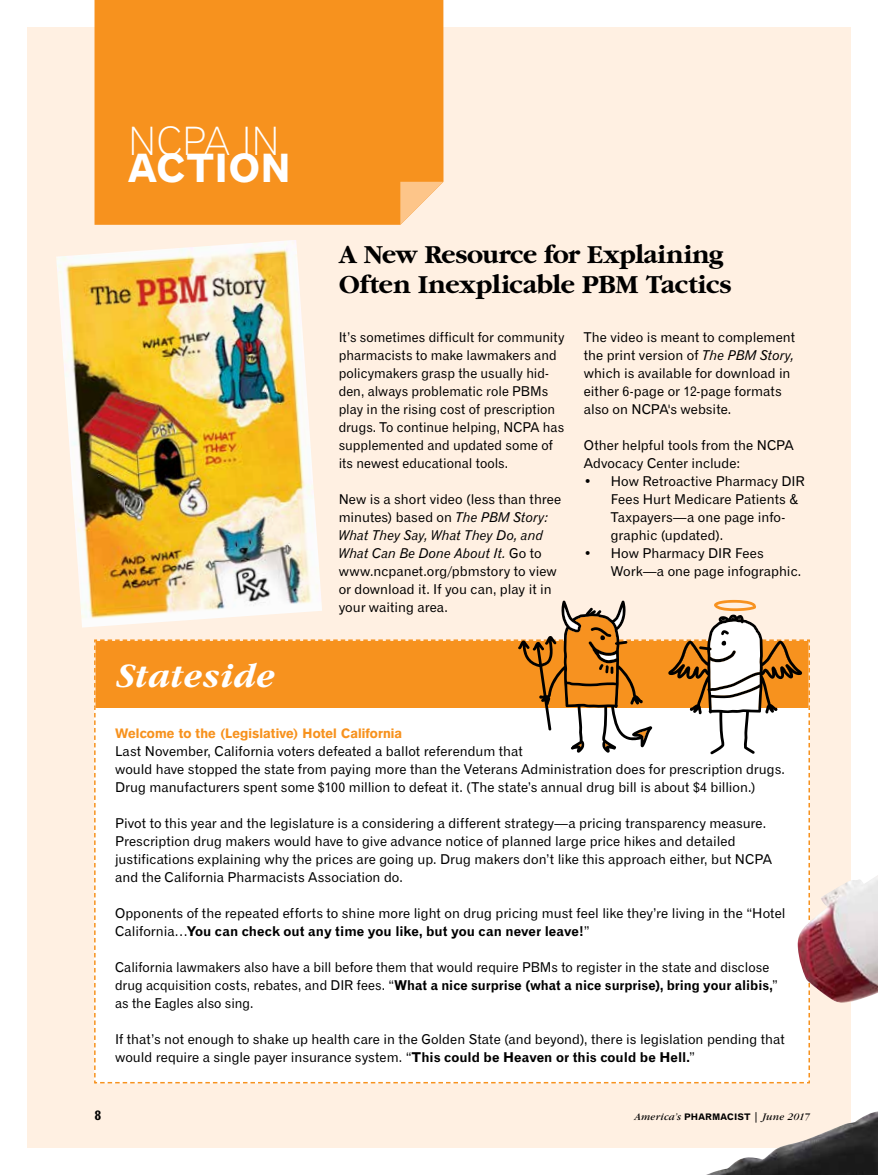
<style>
.page{position:relative;width:878px;height:1175px;background:#fff}
.page>*{position:absolute;margin:0;border:0;box-sizing:border-box;transform-origin:0 0}
.t1{font:39px "Gothic 720 BT Light B";letter-spacing:-.005em;color:#fff}
.t2{font:39px "Gothic 720 BT Bold B";letter-spacing:.005em;color:#fff}
.t3{font:italic 700 36px "Garamond";letter-spacing:.01em;color:#fff}
.t4{font:700 27px/30px "Garamond";letter-spacing:-.01em;color:#000}
.t5{font:13.5px/18px "Gothic 720 BT Roman B";color:#000}
.t6{font:13.5px "Gothic 720 BT Bold B";color:#000}
.t7{font:13.5px/18px "Gothic 720 BT Italic B";letter-spacing:-.005em;color:#000}
.t8{font:13.5px "Gothic 725 BT Black A";letter-spacing:.01em;color:#f7921e}
.t9{font:italic 10.5px "Garamond";letter-spacing:.015em;color:#000}
.s1{font-family:"Gothic 720 BT Italic B"}
.s2{font-family:"Gothic 720 BT Roman B"}
.s3{font-family:"Gothic 720 BT Bold B"}
.s4{font-family:"Gothic 720 BT Bold B";font-style:normal;font-size:9px}
.s5{font-weight:700;font-style:normal}
</style>
<div class="page">
<div style="left:27px;top:27px;width:823px;height:1121px;background:#fff0e2"></div>
<img style="left:56px;top:240px;width:265px;height:387px">
<div style="left:94px;top:0;width:349px;height:225px;background:#f7921e"></div>
<svg style="left:400px;top:182px;width:43px;height:43px"></svg>
<svg style="left:93px;top:600px;width:717px;height:484px;background:#f9ead9"></svg>
<img style="left:705px;top:875px;width:173px;height:299px">
<h1 class="t1" style="left:128px;top:117px;width:153px">NCPA IN</h1>
<h1 class="t2" style="left:128px;top:144px;width:165px">ACTION</h1>
<h2 class="t3" style="left:115px;top:656px;width:160px">Stateside</h2>
<h3 class="t4" style="left:339px;top:240px;width:394px">A New Resource for Explaining<br>Often Inexplicable PBM Tactics</h3>
<p class="t5" style="left:584px;top:328px;width:213px">The video is meant to complement the print version of <span class="s1">The PBM Story, </span>which is available for download in either 6-page or 12-page formats also on NCPA's website.</p>
<p class="t5" style="left:584px;top:436px;width:211px">Other helpful tools from the NCPA<br>Advocacy Center include:</p>
<p class="t5" style="left:610px;top:472px;width:196px;text-indent:-27px">• How Retroactive Pharmacy DIR<br>Fees Hurt Medicare Patients &amp;<br>Taxpayers—a one page info&shy;graphic (updated).</p>
<p class="t5" style="left:610px;top:544px;width:192px;text-indent:-27px">• How Pharmacy DIR Fees<br>Work—a one page infographic.</p>
<p class="t5" style="left:338px;top:328px;width:227px">It’s sometimes difficult for community pharmacists to make lawmakers and policymakers grasp the usually hid&shy;den, always problematic role PBMs play in the rising cost of prescription drugs. To continue helping, NCPA has supplemented and updated some of its newest educational tools.</p>
<p class="t5" style="left:338px;top:490px;width:224px">New is a short video (less than three minutes) based on <span class="s1">The PBM Story:</span></p>
<p class="t7" style="left:338px;top:526px;width:206px">What They Say, What They Do, and<br>What Can Be Done About It. <span class="s2">Go to</span></p>
<p class="t5" style="left:338px;top:562px;width:220px">www.ncpanet.org/pbmstory to view or download it. If you can, play it in your waiting area.</p>
<p class="t8" style="left:115px;top:725px;width:288px">Welcome to the (Legislative) Hotel California</p>
<p class="t5" style="left:115px;top:742px;width:671px">Last November, California voters defeated a ballot referendum that<br>would have stopped the state from paying more than the Veterans Administration does for prescription drugs.<br>Drug manufacturers spent some $100 million to defeat it. (The state’s annual drug bill is about $4 billion.)</p>
<p class="t5" style="left:115px;top:814px;width:658px">Pivot to this year and the legislature is a considering a different strategy—a pricing transparency measure.<br>Prescription drug makers would have to give advance notice of planned large price hikes and detailed justifications explaining why the prices are going up. Drug makers don’t like this approach either, but NCPA and the California Pharmacists Association do.</p>
<p class="t5" style="left:115px;top:904px;width:672px">Opponents of the repeated efforts to shine more light on drug pricing must feel like they’re living in the “Hotel</p>
<p class="t6" style="left:115px;top:923px;width:476px"><span class="s2">California…</span>You can check out any time you like, but you can never leave!<span class="s2">”</span></p>
<p class="t5" style="left:115px;top:958px;width:655px">California lawmakers also have a bill before them that would require PBMs to register in the state and disclose</p>
<p class="t6" style="left:115px;top:977px;width:664px"><span class="s2">drug acquisition costs, rebates, and DIR fees. “</span>What a nice surprise (what a nice surprise), bring your alibis,<span class="s2">”</span></p>
<p class="t5" style="left:115px;top:994px;width:140px">as the Eagles also sing.</p>
<p class="t5" style="left:115px;top:1030px;width:671px">If that’s not enough to shake up health care in the Golden State (and beyond), there is legislation pending that would require a single payer insurance system. “<span class="s3">This could be Heaven or this could be Hell.</span>”</p>
<p class="t6" style="left:94px;top:1107px;width:8px">8</p>
<p class="t9" style="left:634px;top:1111px;width:177px">America’s <span class="s4">PHARMACIST</span> <span class="s5">|</span> June 2017</p>
</div>
